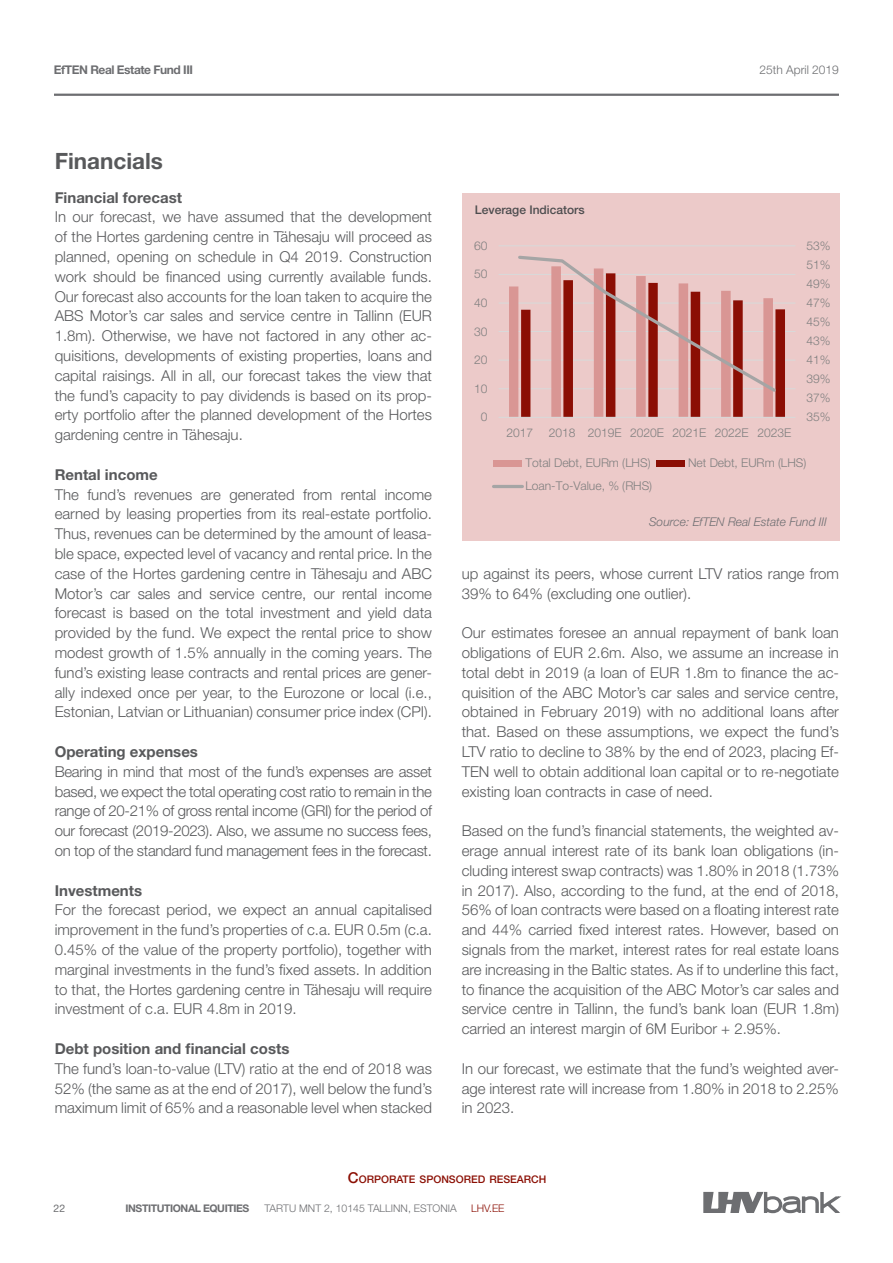
<style>
.page{position:relative;width:893px;height:1263px;background:#fff}
.page>*{position:absolute;margin:0;border:0;box-sizing:border-box;transform-origin:0 0}
.t1{font:700 22.5px "Helvetica Neue LT Pro";color:#58595b}
.t2{font:300 15px/19.8px "Helvetica Neue LT Pro";color:#58595b;text-align:justify}
.t3{font:700 15px "Helvetica Neue LT Pro";color:#58595b}
.t4{font:300 12px "Helvetica Neue LT Pro";letter-spacing:-.005em;color:#7f7f7f}
.t5{font:italic 300 12px "Helvetica Neue LT Pro";color:#6d6e71}
.t6{font:700 12px "Helvetica Neue LT Pro";letter-spacing:-.04em;color:#6d6e71}
.t7{font:500 12px "Helvetica Neue LT Pro";color:#4d4d4f}
.t8{font:300 12px "Helvetica Neue LT Pro";color:#6d6e71}
.t9{font:300 10.5px "Helvetica Neue LT Pro";color:#6d6e71}
.t10{font:500 10.5px "Helvetica Neue LT Pro";color:#8b0f04}
.t11{font:700 10.5px "Helvetica Neue LT Pro";letter-spacing:-.04em;color:#6d6e71}
.t12{font:300 10.5px "Helvetica Neue LT Pro";color:#8b0f04}
.t13{font:10.5px "Helvetica Neue LT Pro";color:#6d6e71}
.s1{font-size:15px}
</style>
<div class="page">
<svg style="left:703px;top:1191px;width:138px;height:23px"></svg>
<hr style="left:54px;top:94px;width:785px;height:2px;background:#6d6e71">
<div style="left:462px;top:193px;width:378px;height:347px;background:#eccac9"></div>
<hr style="left:499px;top:388px;width:296px;height:1px;background:#d9d9d9">
<hr style="left:499px;top:360px;width:296px;height:1px;background:#d9d9d9">
<hr style="left:499px;top:331px;width:296px;height:1px;background:#d9d9d9">
<hr style="left:499px;top:302px;width:296px;height:2px;background:#d9d9d9">
<hr style="left:499px;top:274px;width:296px;height:1px;background:#d9d9d9">
<hr style="left:499px;top:245px;width:296px;height:1px;background:#d9d9d9">
<hr style="left:499px;top:417px;width:296px;height:1px;background:#d9d9d9">
<svg style="left:509px;top:255px;width:276px;height:162px"></svg>
<div style="left:494px;top:460px;width:28px;height:7px;background:#d99694"></div>
<div style="left:656px;top:460px;width:29px;height:7px;background:#8b0e04"></div>
<hr style="left:494px;top:485px;width:28px;height:3px;background:#a5a5a5">
<p class="t6" style="left:54px;top:62px;width:140px">EfTEN Real Estate Fund III</p>
<p class="t8" style="left:760px;top:62px;width:81px">25th April 2019</p>
<h1 class="t1" style="left:55px;top:147px;width:110px">Financials</h1>
<p class="t3" style="left:55px;top:188px;width:129px">Financial forecast</p>
<p class="t2" style="left:55px;top:207px;width:379px">In our forecast, we have assumed that the development of the Hortes gardening centre in Tähesaju will proceed as planned, opening on schedule in Q4 2019. Construction work should be financed using currently available funds.<br>Our forecast also accounts for the loan taken to acquire the ABS Motor’s car sales and service centre in Tallinn (EUR 1.8m). Otherwise, we have not factored in any other ac&shy;quisitions, developments of existing properties, loans and capital raisings. All in all, our forecast takes the view that the fund’s capacity to pay dividends is based on its prop&shy;erty portfolio after the planned development of the Hortes gardening centre in Tähesaju.</p>
<p class="t3" style="left:55px;top:465px;width:105px">Rental income</p>
<p class="t2" style="left:55px;top:484px;width:379px">The fund’s revenues are generated from rental income earned by leasing properties from its real-estate portfolio.<br>Thus, revenues can be determined by the amount of leasa&shy;ble space, expected level of vacancy and rental price. In the case of the Hortes gardening centre in Tähesaju and ABC Motor’s car sales and service centre, our rental income forecast is based on the total investment and yield data provided by the fund. We expect the rental price to show modest growth of 1.5% annually in the coming years. The fund’s existing lease contracts and rental prices are gener&shy;ally indexed once per year, to the Eurozone or local (i.e., Estonian, Latvian or Lithuanian) consumer price index (CPI).</p>
<p class="t3" style="left:55px;top:742px;width:145px">Operating expenses</p>
<p class="t2" style="left:55px;top:761px;width:379px">Bearing in mind that most of the fund’s expenses are asset based, we expect the total operating cost ratio to remain in the range of 20-21% of gross rental income (GRI) for the period of our forecast (2019-2023). Also, we assume no success fees, on top of the standard fund management fees in the forecast.</p>
<p class="t3" style="left:55px;top:881px;width:89px">Investments</p>
<p class="t2" style="left:55px;top:900px;width:379px">For the forecast period, we expect an annual capitalised improvement in the fund’s properties of c.a. EUR 0.5m (c.a.<br>0.45% of the value of the property portfolio), together with marginal investments in the fund’s fixed assets. In addition to that, the Hortes gardening centre in Tähesaju will require investment of c.a. EUR 4.8m in 2019.</p>
<p class="t3" style="left:55px;top:1039px;width:236px">Debt position and financial costs</p>
<p class="t2" style="left:55px;top:1058px;width:379px">The fund’s loan-to-value (LTV) ratio at the end of 2018 was 52% (the same as at the end of 2017), well below the fund’s maximum limit of 65% and a reasonable level when stacked</p>
<p class="t7" style="left:475px;top:203px;width:111px">Leverage Indicators</p>
<p class="t4" style="left:474px;top:238px;width:15px">60</p>
<p class="t4" style="left:474px;top:267px;width:15px">50</p>
<p class="t4" style="left:474px;top:295px;width:15px">40</p>
<p class="t4" style="left:474px;top:324px;width:15px">30</p>
<p class="t4" style="left:474px;top:352px;width:15px">20</p>
<p class="t4" style="left:474px;top:381px;width:15px">10</p>
<p class="t4" style="left:481px;top:410px;width:8px">0</p>
<p class="t4" style="left:806px;top:238px;width:26px">53%</p>
<p class="t4" style="left:806px;top:257px;width:26px">51%</p>
<p class="t4" style="left:806px;top:276px;width:26px">49%</p>
<p class="t4" style="left:806px;top:295px;width:26px">47%</p>
<p class="t4" style="left:806px;top:314px;width:26px">45%</p>
<p class="t4" style="left:806px;top:333px;width:26px">43%</p>
<p class="t4" style="left:806px;top:352px;width:26px">41%</p>
<p class="t4" style="left:806px;top:371px;width:26px">39%</p>
<p class="t4" style="left:806px;top:391px;width:26px">37%</p>
<p class="t4" style="left:806px;top:410px;width:26px">35%</p>
<p class="t4" style="left:506px;top:425px;width:28px">2017</p>
<p class="t4" style="left:549px;top:425px;width:244px">2018 2019E 2020E 2021E 2022E 2023E</p>
<p class="t4" style="left:525px;top:456px;width:127px">Total Debt, EURm (LHS)</p>
<p class="t4" style="left:688px;top:456px;width:120px">Net Debt, EURm (LHS)</p>
<p class="t4" style="left:525px;top:479px;width:128px">Loan-To-Value, % (RHS)</p>
<p class="t5" style="left:649px;top:515px;width:179px">Source: EfTEN Real Estate Fund III</p>
<p class="t2" style="left:462px;top:563px;width:379px">up against its peers, whose current LTV ratios range from<br>39% to 64% (excluding one outlier).</p>
<p class="t2" style="left:462px;top:623px;width:379px">Our estimates foresee an annual repayment of bank loan obligations of EUR 2.6m. Also, we assume an increase in total debt in 2019 (a loan of EUR 1.8m to finance the ac&shy;quisition of the ABC Motor’s car sales and service centre, obtained in February 2019) with no additional loans after that. Based on these assumptions, we expect the fund’s LTV ratio to decline to 38% by the end of 2023, placing Ef-TEN well to obtain additional loan capital or to re-negotiate existing loan contracts in case of need.</p>
<p class="t2" style="left:462px;top:821px;width:379px">Based on the fund’s financial statements, the weighted av&shy;erage annual interest rate of its bank loan obligations (in&shy;cluding interest swap contracts) was 1.80% in 2018 (1.73% in 2017). Also, according to the fund, at the end of 2018, 56% of loan contracts were based on a floating interest rate and 44% carried fixed interest rates. However, based on signals from the market, interest rates for real estate loans are increasing in the Baltic states. As if to underline this fact, to finance the acquisition of the ABC Motor’s car sales and service centre in Tallinn, the fund’s bank loan (EUR 1.8m) carried an interest margin of 6M Euribor + 2.95%.</p>
<p class="t2" style="left:462px;top:1058px;width:379px">In our forecast, we estimate that the fund’s weighted aver&shy;age interest rate will increase from 1.80% in 2018 to 2.25% in 2023.</p>
<p class="t10" style="left:348px;top:1173px;width:200px"><span class="s1">C</span>ORPORATE SPONSORED RESEARCH</p>
<p class="t13" style="left:54px;top:1202px;width:13px">22</p>
<p class="t11" style="left:126px;top:1202px;width:125px">INSTITUTIONAL EQUITIES</p>
<p class="t9" style="left:264px;top:1202px;width:194px">TARTU MNT 2, 10145 TALLINN, ESTONIA</p>
<p class="t12" style="left:471px;top:1202px;width:35px">LHV.EE</p>
</div>
